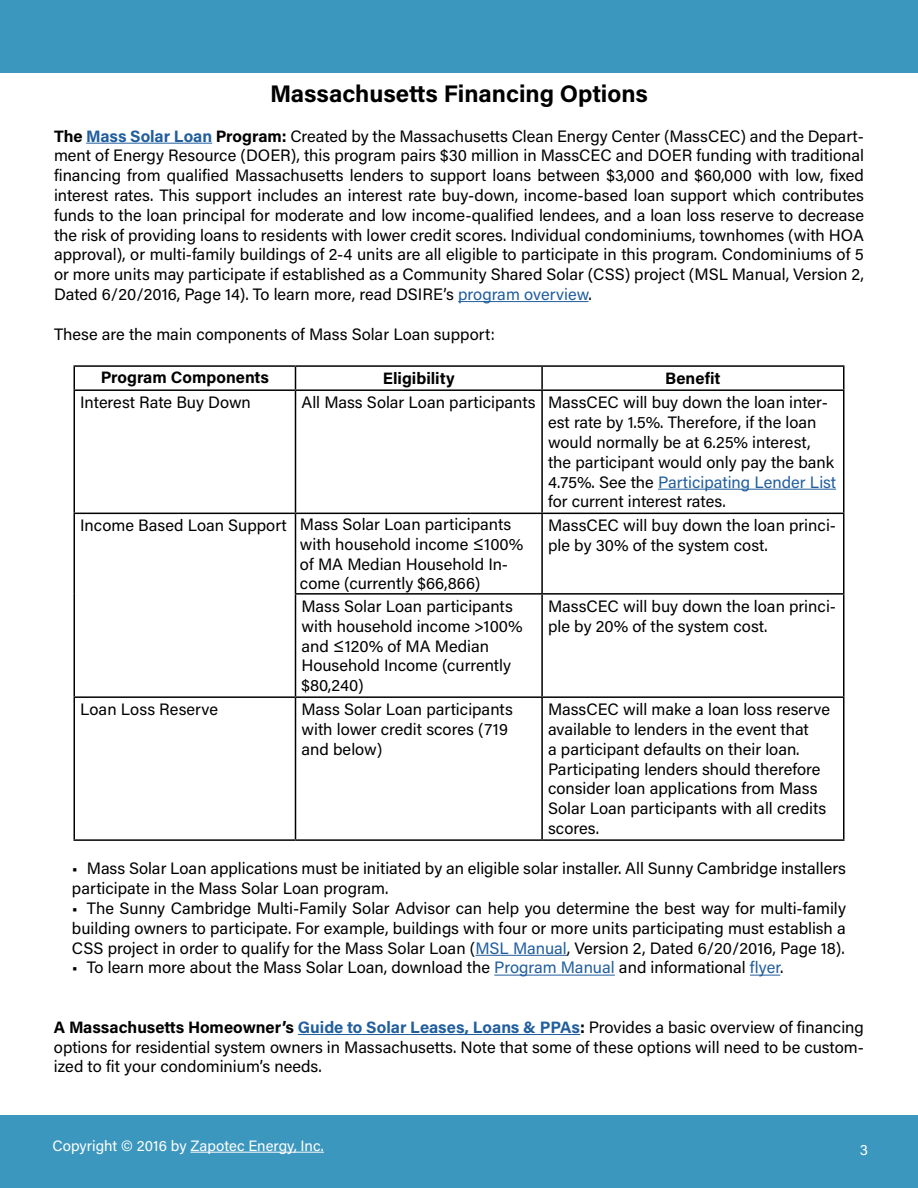
<style>
.page{position:relative;width:918px;height:1188px;background:#fff}
.page>*{position:absolute;margin:0;border:0;box-sizing:border-box;transform-origin:0 0}
.t1{font:700 24px "Acumin Pro";color:#000}
.t2{font:16.5px/19.8px "Acumin Pro";color:#000}
.t3{font:700 16.5px "Acumin Pro";color:#000}
.t4{font:15px "Acumin Pro";color:#fff}
.s1{font-weight:700}
.s2{font-weight:700;color:#215e9e}
.s3{color:#215e9e}
</style>
<div class="page">
<hr style="left:0;top:0;width:4px;height:73px;background:#3c97bf">
<hr style="left:86px;top:143px;width:126px;height:1px;background:#215e9e">
<hr style="left:458px;top:301px;width:131px;height:1px;background:#215e9e">
<hr style="left:475px;top:955px;width:92px;height:1px;background:#215e9e">
<hr style="left:494px;top:975px;width:121px;height:1px;background:#215e9e">
<hr style="left:750px;top:975px;width:30px;height:1px;background:#215e9e">
<hr style="left:298px;top:1034px;width:282px;height:1px;background:#215e9e">
<hr style="left:74px;top:365px;width:222px;height:2px;background:#000">
<svg style="left:74px;top:367px;width:1px;height:22px"></svg>
<hr style="left:296px;top:365px;width:246px;height:2px;background:#000">
<svg style="left:295px;top:367px;width:1px;height:22px"></svg>
<hr style="left:542px;top:365px;width:302px;height:2px;background:#000">
<hr style="left:541px;top:367px;width:2px;height:22px;background:#000">
<svg style="left:843px;top:367px;width:1px;height:22px"></svg>
<hr style="left:74px;top:389px;width:222px;height:2px;background:#000">
<hr style="left:74px;top:391px;width:1px;height:122px;background:#000">
<hr style="left:296px;top:389px;width:246px;height:2px;background:#000">
<hr style="left:295px;top:391px;width:1px;height:122px;background:#000">
<hr style="left:542px;top:389px;width:302px;height:2px;background:#000">
<hr style="left:541px;top:391px;width:2px;height:122px;background:#000">
<hr style="left:843px;top:391px;width:1px;height:122px;background:#000">
<hr style="left:74px;top:513px;width:222px;height:1px;background:#000">
<hr style="left:74px;top:514px;width:1px;height:80px;background:#000">
<hr style="left:296px;top:513px;width:246px;height:1px;background:#000">
<hr style="left:295px;top:514px;width:1px;height:79px;background:#000">
<hr style="left:542px;top:513px;width:302px;height:1px;background:#000">
<hr style="left:541px;top:514px;width:2px;height:79px;background:#000">
<hr style="left:843px;top:514px;width:1px;height:79px;background:#000">
<hr style="left:74px;top:594px;width:1px;height:102px;background:#000">
<hr style="left:295px;top:593px;width:247px;height:2px;background:#000">
<hr style="left:295px;top:595px;width:1px;height:101px;background:#000">
<hr style="left:542px;top:593px;width:302px;height:2px;background:#000">
<hr style="left:541px;top:595px;width:2px;height:101px;background:#000">
<hr style="left:843px;top:595px;width:1px;height:101px;background:#000">
<hr style="left:74px;top:696px;width:222px;height:2px;background:#000">
<hr style="left:74px;top:698px;width:1px;height:141px;background:#000">
<hr style="left:296px;top:696px;width:246px;height:2px;background:#000">
<hr style="left:295px;top:698px;width:1px;height:141px;background:#000">
<hr style="left:542px;top:696px;width:302px;height:2px;background:#000">
<hr style="left:541px;top:698px;width:2px;height:141px;background:#000">
<hr style="left:843px;top:698px;width:1px;height:141px;background:#000">
<hr style="left:74px;top:839px;width:222px;height:2px;background:#000">
<hr style="left:296px;top:839px;width:246px;height:2px;background:#000">
<hr style="left:542px;top:839px;width:302px;height:2px;background:#000">
<hr style="left:658px;top:489px;width:178px;height:1px;background:#215e9e">
<div style="left:1px;top:0;width:917px;height:73px;background:#3c97bf"></div>
<div style="left:0;top:1115px;width:918px;height:73px;background:#3c97bf"></div>
<hr style="left:190px;top:1152px;width:134px;height:1px;background:#fff">
<h1 class="t1" style="left:270px;top:77px;width:379px">Massachusetts Financing Options</h1>
<p class="t2" style="left:54px;top:125px;width:812px;text-align:justify"><span class="s1">The</span> <span class="s2">Mass Solar Loan</span> <span class="s1">Program:</span> Created by the Massachusetts Clean Energy Center (MassCEC) and the Depart&shy;ment of Energy Resource (DOER), this program pairs $30 million in MassCEC and DOER funding with traditional financing from qualified Massachusetts lenders to support loans between $3,000 and $60,000 with low, fixed interest rates. This support includes an interest rate buy-down, income-based loan support which contributes funds to the loan principal for moderate and low income-qualified lendees, and a loan loss reserve to decrease the risk of providing loans to residents with lower credit scores. Individual condominiums, townhomes (with HOA approval), or multi-family buildings of 2-4 units are all eligible to participate in this program. Condominiums of 5 or more units may participate if established as a Community Shared Solar (CSS) project (MSL Manual, Version 2, Dated 6/20/2016, Page 14). To learn more, read DSIRE’s <span class="s3">program overview</span>.</p>
<p class="t2" style="left:54px;top:323px;width:442px">These are the main components of Mass Solar Loan support:</p>
<p class="t3" style="left:101px;top:365px;width:170px">Program Components</p>
<p class="t3" style="left:383px;top:367px;width:73px">Eligibility</p>
<p class="t3" style="left:665px;top:367px;width:57px">Benefit</p>
<p class="t2" style="left:80px;top:392px;width:172px">Interest Rate Buy Down</p>
<p class="t2" style="left:548px;top:392px;width:290px;text-indent:-247px">All Mass Solar Loan participants MassCEC will buy down the loan inter&shy;est rate by 1.5%. Therefore, if the loan would normally be at 6.25% interest, the participant would only pay the bank 4.75%. See the <span class="s3">Participating Lender List </span>for current interest rates.</p>
<p class="t2" style="left:300px;top:514px;width:225px;text-indent:-220px">Income Based Loan Support Mass Solar Loan participants with household income ≤100% of MA Median Household In&shy;come (currently $66,866)</p>
<p class="t2" style="left:548px;top:515px;width:290px">MassCEC will buy down the loan princi&shy;ple by 30% of the system cost.</p>
<p class="t2" style="left:301px;top:596px;width:223px">Mass Solar Loan participants with household income &gt;100% and ≤120% of MA Median<br>Household Income (currently $80,240)</p>
<p class="t2" style="left:548px;top:596px;width:290px">MassCEC will buy down the loan princi&shy;ple by 20% of the system cost.</p>
<p class="t2" style="left:80px;top:699px;width:139px">Loan Loss Reserve</p>
<p class="t2" style="left:301px;top:699px;width:213px">Mass Solar Loan participants with lower credit scores (719 and below)</p>
<p class="t2" style="left:548px;top:699px;width:284px">MassCEC will make a loan loss reserve available to lenders in the event that<br>a participant defaults on their loan.<br>Participating lenders should therefore consider loan applications from Mass Solar Loan participants with all credits scores.</p>
<p class="t2" style="left:72px;top:858px;width:776px">• Mass Solar Loan applications must be initiated by an eligible solar installer. All Sunny Cambridge installers participate in the Mass Solar Loan program.</p>
<p class="t2" style="left:72px;top:898px;width:776px;text-align:justify">• The Sunny Cambridge Multi-Family Solar Advisor can help you determine the best way for multi-family building owners to participate. For example, buildings with four or more units participating must establish a CSS project in order to qualify for the Mass Solar Loan (<span class="s3">MSL Manual</span>, Version 2, Dated 6/20/2016, Page 18).</p>
<p class="t2" style="left:72px;top:957px;width:713px">• To learn more about the Mass Solar Loan, download the <span class="s3">Program Manual</span> and informational <span class="s3">flyer</span>.</p>
<p class="t2" style="left:54px;top:1017px;width:812px;text-align:justify"><span class="s1">A Massachusetts Homeowner’s</span> <span class="s2">Guide to Solar Leases, Loans &amp; PPAs</span><span class="s1">:</span> Provides a basic overview of financing options for residential system owners in Massachusetts. Note that some of these options will need to be custom&shy;ized to fit your condominium’s needs.</p>
<p class="t4" style="left:52px;top:1135px;width:273px">Copyright © 2016 by Zapotec Energy, Inc.</p>
<p class="t4" style="left:860px;top:1139px;width:10px">3</p>
</div>
